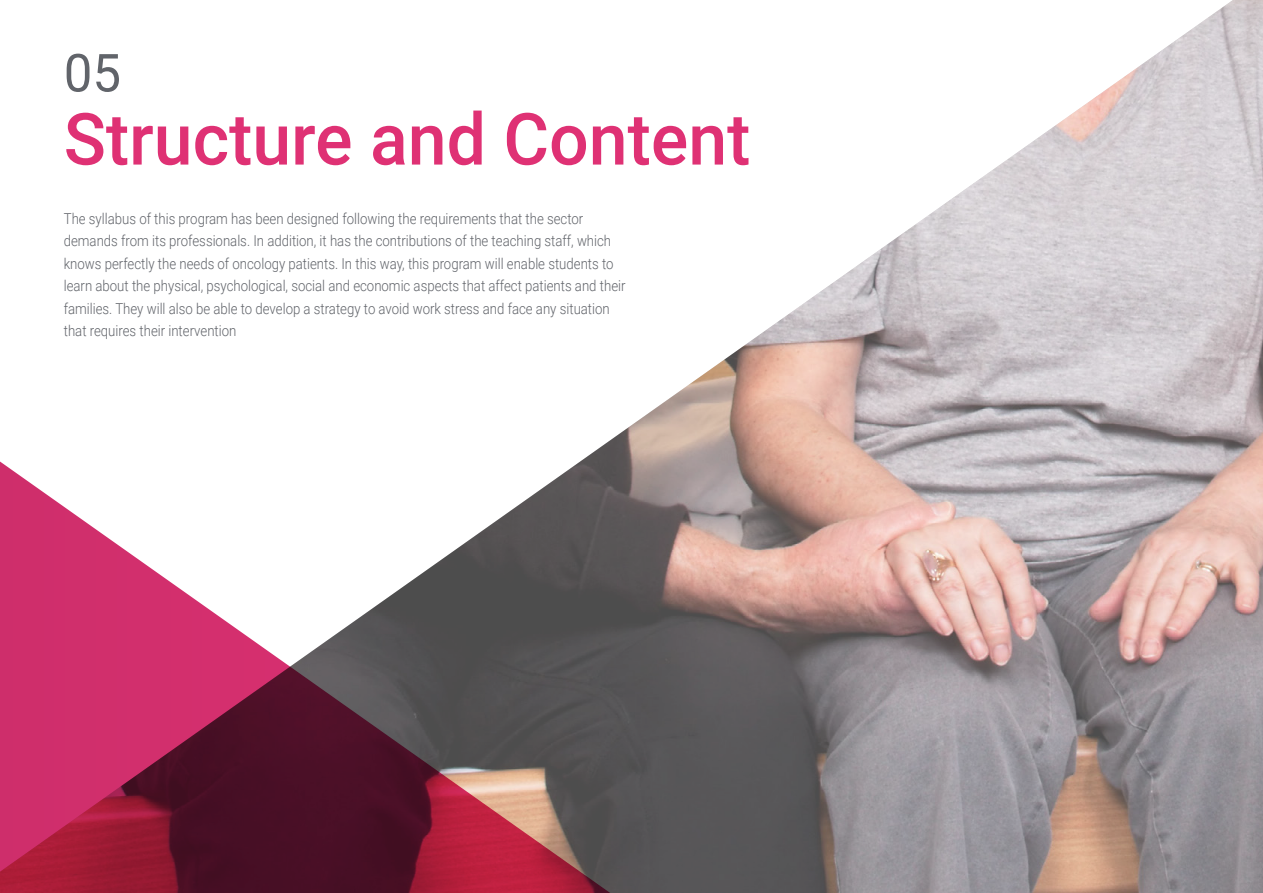
<style>
.page{position:relative;width:1263px;height:893px;background:#fff}
.page>*{position:absolute;margin:0;border:0;box-sizing:border-box;transform-origin:0 0}
.t1{font:500 72px "Roboto";color:#df3174}
.t2{font:52.5px "Roboto";color:#61646a}
.t3{font:300 15px/22.5px "Roboto";color:#61646a;scale:.88 1}
</style>
<div class="page">
<img style="left:602px;top:0;width:661px;height:893px">
<svg style="left:0;top:446px;width:640px;height:447px"></svg>
<h2 class="t2" style="left:64px;top:36px;width:59px">05</h2>
<h1 class="t1" style="left:64px;top:89px;width:688px">Structure and Content</h1>
<p class="t3" style="left:64px;top:207px;width:640px">The syllabus of this program has been designed following the requirements that the sector demands from its professionals. In addition, it has the contributions of the teaching staff, which knows perfectly the needs of oncology patients. In this way, this program will enable students to learn about the physical, psychological, social and economic aspects that affect patients and their families. They will also be able to develop a strategy to avoid work stress and face any situation that requires their intervention</p>
</div>
